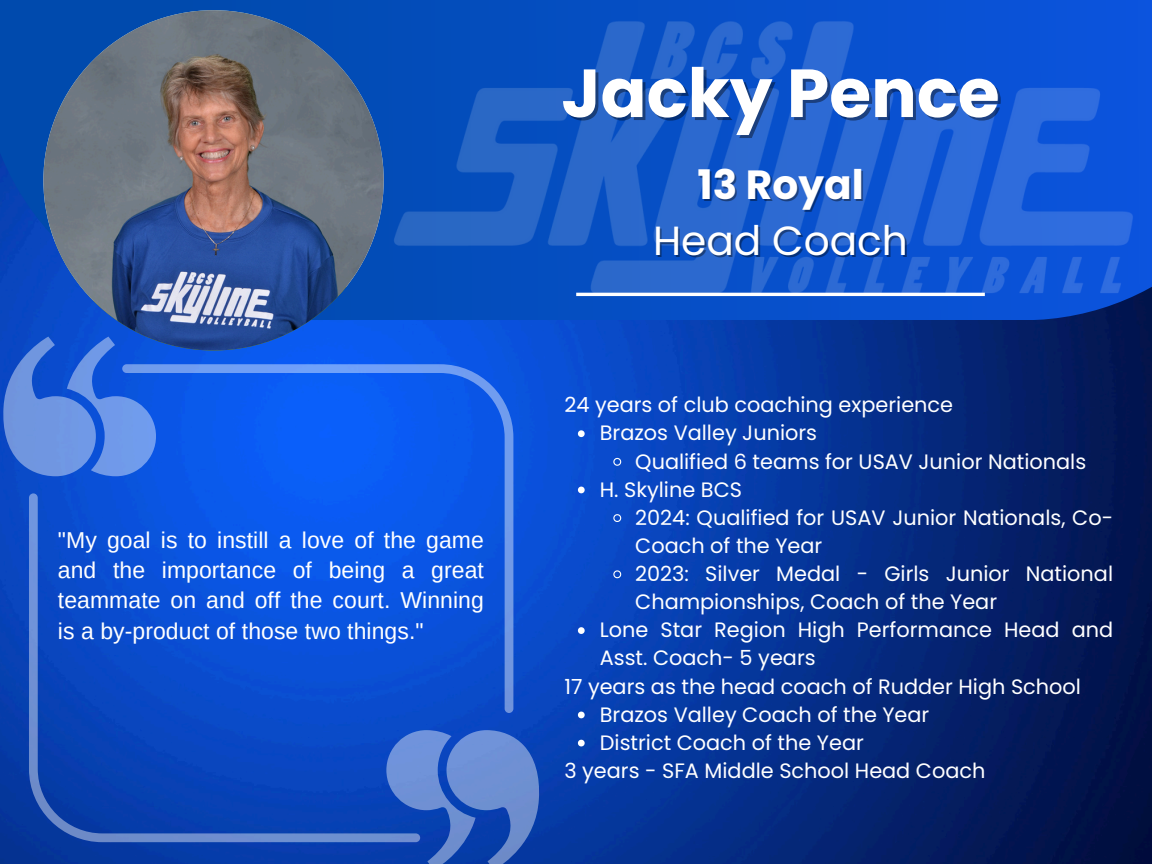
<style>
.page{position:relative;width:1152px;height:864px;background:#fff}
.page>*{position:absolute;margin:0;border:0;box-sizing:border-box;transform-origin:0 0}
.t1{font:700 67.8px "Poppins";color:#fff}
.t2{font:40.65px "Poppins";color:#fff}
.t3{font:700 40.65px "Poppins";color:#fff}
.t4{font:22.95px/30.3px "Arimo";letter-spacing:.005em;color:#fff;text-align:justify}
.t5{font:20.85px/28.2px "Poppins";color:#fff}
</style>
<div class="page">
<img style="left:0;top:320px;width:1152px;height:544px">
<svg style="left:0;top:0;width:338px;height:320px;background:#0249b3"></svg>
<img style="left:338px;top:0;width:814px;height:357px">
<hr style="left:576px;top:293px;width:409px;height:3px;background:#fff">
<svg style="left:3px;top:337px;width:153px;height:139px;background:#4477db"></svg>
<svg style="left:386px;top:730px;width:153px;height:134px;background:#446fc4"></svg>
<svg style="left:29px;top:493px;width:391px;height:349px;background:#144dbf"></svg>
<svg style="left:122px;top:364px;width:391px;height:349px;background:#0e58e3"></svg>
<svg style="left:578px;top:430px;width:7px;height:7px"></svg>
<svg style="left:613px;top:457px;width:9px;height:10px"></svg>
<svg style="left:578px;top:487px;width:7px;height:6px"></svg>
<svg style="left:613px;top:513px;width:9px;height:10px"></svg>
<svg style="left:613px;top:570px;width:9px;height:9px"></svg>
<svg style="left:578px;top:627px;width:7px;height:7px"></svg>
<svg style="left:578px;top:712px;width:7px;height:6px"></svg>
<svg style="left:578px;top:740px;width:7px;height:6px"></svg>
<img style="left:43px;top:10px;width:341px;height:340px;border-radius:50%">
<p class="t4" style="left:58px;top:524px;width:427px">"My goal is to instill a love of the game and the importance of being a great teammate on and off the court. Winning is a by-product of those two things."</p>
<p class="t1" style="left:561px;top:46px;width:440px">Jacky Pence</p>
<p class="t3" style="left:697px;top:156px;width:168px">13 Royal</p>
<h1 class="t2" style="left:653px;top:213px;width:256px">Head Coach</h1>
<h2 class="t5" style="left:564px;top:391px;width:390px">24 years of club coaching experience</h2>
<p class="t5" style="left:600px;top:419px;width:219px">Brazos Valley Juniors</p>
<p class="t5" style="left:635px;top:447px;width:453px">Qualified 6 teams for USAV Junior Nationals</p>
<p class="t5" style="left:600px;top:475px;width:144px">H. Skyline BCS</p>
<p class="t5" style="left:635px;top:503px;width:479px">2024: Qualified for USAV Junior Nationals, Co-<br>Coach of the Year</p>
<p class="t5" style="left:635px;top:560px;width:479px">2023: Silver Medal - Girls Junior National<br>Championships, Coach of the Year</p>
<p class="t5" style="left:600px;top:616px;width:515px">Lone Star Region High Performance Head and<br>Asst. Coach- 5 years</p>
<p class="t5" style="left:564px;top:672px;width:518px">17 years as the head coach of Rudder High School</p>
<p class="t5" style="left:600px;top:700px;width:331px">Brazos Valley Coach of the Year</p>
<p class="t5" style="left:600px;top:728px;width:266px">District Coach of the Year</p>
<p class="t5" style="left:564px;top:757px;width:423px">3 years - SFA Middle School Head Coach</p>
</div>
